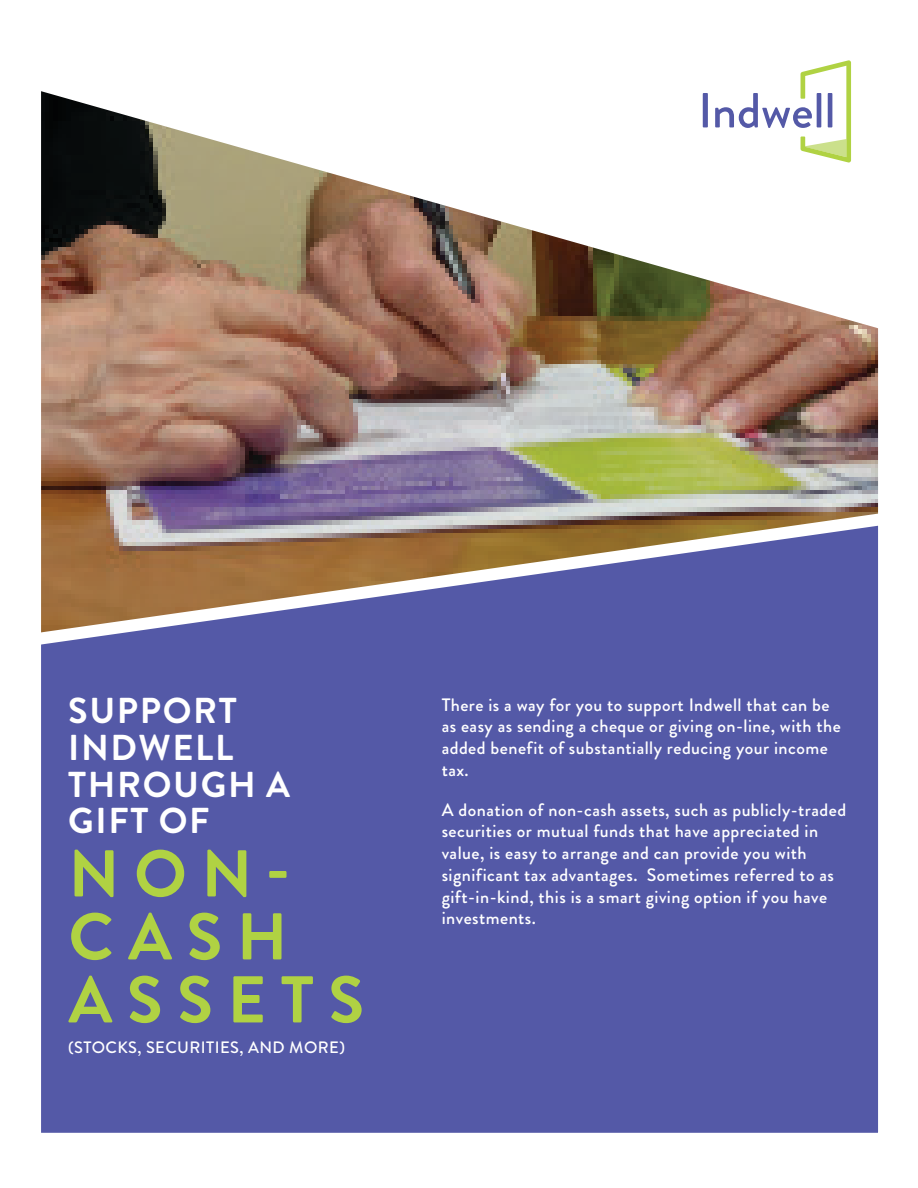
<style>
.page{position:relative;width:918px;height:1188px;background:#fff}
.page>*{position:absolute;margin:0;border:0;box-sizing:border-box;transform-origin:0 0}
.Title_Main{font:700 66px/63px "Brandon Grotesque";letter-spacing:.22em;color:#b0d243}
.Title_Main-2{font:700 36px/36.8px "Brandon Grotesque";letter-spacing:.045em;color:#fff}
.Para_Main_Reverse{font:500 18px/21.8px "Brandon Grotesque";letter-spacing:.025em;color:#fff}
.Para_Main_Reverse-2{font:500 16.5px "Brandon Grotesque";letter-spacing:.025em;color:#fff}
</style>
<div class="page">
<img style="left:41px;top:91px;width:837px;height:414px">
<svg style="left:41px;top:505px;width:838px;height:628px;background:#5f60a0"></svg>
<div style="left:703px;top:93px;width:5px;height:34px;background:#5459a7"></div>
<svg style="left:715px;top:60px;width:136px;height:103px"></svg>
<p class="Title_Main-2" style="left:68px;top:693px;width:223px">SUPPORT<br>INDWELL<br>THROUGH A<br>GIFT OF</p>
<p class="Title_Main" style="left:69px;top:843px;width:297px">NON-<br>CASH<br>ASSETS</p>
<p class="Para_Main_Reverse-2" style="left:68px;top:1036px;width:278px">(STOCKS, SECURITIES, AND MORE)</p>
<p class="Para_Main_Reverse" style="left:442px;top:694px;width:401px">There is a way for you to support Indwell that can be as easy as sending a cheque or giving on-line, with the added benefit of substantially reducing your income tax.</p>
<p class="Para_Main_Reverse" style="left:442px;top:799px;width:406px">A donation of non-cash assets, such as publicly-traded securities or mutual funds that have appreciated in value, is easy to arrange and can provide you with significant tax advantages. Sometimes referred to as gift-in-kind, this is a smart giving option if you have investments.</p>
</div>
